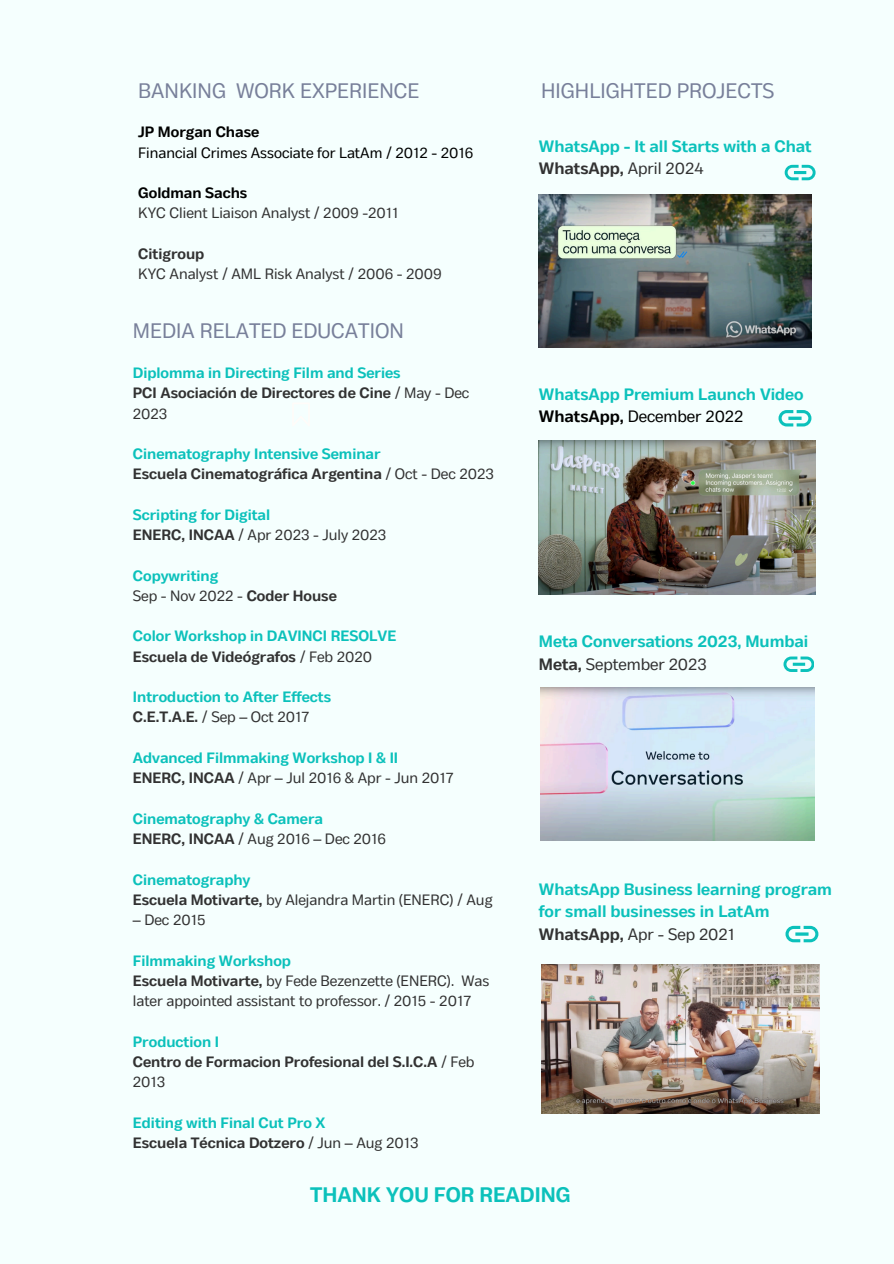
<style>
.page{position:relative;width:894px;height:1264px;background:#fff}
.page>*{position:absolute;margin:0;border:0;box-sizing:border-box;transform-origin:0 0}
.t1{font:21px "Body Text";color:#78809a}
.t2{font:700 21px "Body Text";color:#0bc1bb}
.t3{font:700 16.5px "Body Text";color:#0bc1bb}
.t4{font:16.5px "Body Text";color:#323232}
.t5{font:16.5px "Body Text";color:#000}
.t6{font:700 16.5px "Body Text";color:#323232}
.t7{font:15px/20.2px "Body Text";color:#323232}
.t8{font:700 15px "Body Text";color:#0bc1bb}
.t9{font:700 15px/20.2px "Body Text";color:#323232}
.t10{font:15px "Body Text";color:#000}
.t11{font:700 15px "Body Text";color:#000}
.s1{font-weight:400}
.s2{font-weight:700}
</style>
<div class="page">
<div style="left:0;top:0;width:893px;height:1263px;background:#f5fffe"></div>
<svg style="left:778px;top:410px;width:33px;height:16px"></svg>
<svg style="left:785px;top:925px;width:32px;height:17px"></svg>
<img style="left:541px;top:964px;width:278px;height:149px">
<img style="left:538px;top:440px;width:277px;height:154px">
<img style="left:540px;top:687px;width:274px;height:153px">
<svg style="left:784px;top:165px;width:30px;height:15px"></svg>
<img style="left:538px;top:194px;width:273px;height:153px">
<svg style="left:783px;top:656px;width:30px;height:16px"></svg>
<p class="t1" style="left:138px;top:78px;width:282px">BANKING WORK EXPERIENCE</p>
<p class="t11" style="left:138px;top:123px;width:122px">JP Morgan Chase</p>
<p class="t10" style="left:138px;top:144px;width:336px">Financial Crimes Associate for LatAm / 2012 - 2016</p>
<p class="t11" style="left:138px;top:184px;width:110px">Goldman Sachs</p>
<p class="t7" style="left:138px;top:204px;width:262px">KYC Client Liaison Analyst / 2009 -2011</p>
<p class="t9" style="left:138px;top:245px;width:67px">Citigroup</p>
<p class="t7" style="left:138px;top:265px;width:305px">KYC Analyst / AML Risk Analyst / 2006 - 2009</p>
<p class="t1" style="left:133px;top:319px;width:272px">MEDIA RELATED EDUCATION</p>
<p class="t8" style="left:133px;top:364px;width:269px">Diplomma in Directing Film and Series</p>
<p class="t9" style="left:133px;top:384px;width:338px">PCI Asociación de Directores de Cine <span class="s1">/ May - Dec<br>2023</span></p>
<p class="t8" style="left:133px;top:445px;width:249px">Cinematography Intensive Seminar</p>
<p class="t9" style="left:133px;top:465px;width:362px">Escuela Cinematográfica Argentina <span class="s1">/ Oct - Dec 2023</span></p>
<p class="t8" style="left:133px;top:506px;width:139px">Scripting for Digital</p>
<p class="t7" style="left:133px;top:526px;width:255px"><span class="s2">ENERC, INCAA</span> / Apr 2023 - July 2023</p>
<p class="t8" style="left:133px;top:566px;width:87px">Copywriting</p>
<p class="t7" style="left:133px;top:586px;width:205px">Sep - Nov 2022 - <span class="s2">Coder House</span></p>
<p class="t8" style="left:133px;top:627px;width:265px">Color Workshop in DAVINCI RESOLVE</p>
<p class="t9" style="left:133px;top:647px;width:241px">Escuela de Videógrafos <span class="s1">/ Feb 2020</span></p>
<p class="t8" style="left:133px;top:688px;width:200px">Introduction to After Effects</p>
<p class="t7" style="left:133px;top:708px;width:178px"><span class="s2">C.E.T.A.E.</span> / Sep – Oct 2017</p>
<p class="t8" style="left:133px;top:749px;width:267px">Advanced Filmmaking Workshop I &amp; II</p>
<p class="t7" style="left:133px;top:769px;width:322px"><span class="s2">ENERC, INCAA</span> / Apr – Jul 2016 &amp; Apr - Jun 2017</p>
<p class="t8" style="left:133px;top:809px;width:191px">Cinematography &amp; Camera</p>
<p class="t7" style="left:133px;top:829px;width:255px"><span class="s2">ENERC, INCAA</span> / Aug 2016 – Dec 2016</p>
<p class="t8" style="left:133px;top:870px;width:119px">Cinematography</p>
<p class="t7" style="left:133px;top:890px;width:361px"><span class="s2">Escuela Motivarte,</span> by Alejandra Martin (ENERC) / Aug</p>
<p class="t7" style="left:133px;top:910px;width:74px">– Dec 2015</p>
<p class="t8" style="left:133px;top:951px;width:159px">Filmmaking Workshop</p>
<h2 class="t7" style="left:133px;top:971px;width:358px"><span class="s2">Escuela Motivarte,</span> by Fede Bezenzette (ENERC). Was later appointed assistant to professor. / 2015 - 2017</h2>
<p class="t8" style="left:133px;top:1032px;width:88px">Production I</p>
<p class="t9" style="left:133px;top:1052px;width:343px">Centro de Formacion Profesional del S.I.C.A <span class="s1">/ Feb<br>2013</span></p>
<p class="t8" style="left:133px;top:1113px;width:194px">Editing with Final Cut Pro X</p>
<p class="t9" style="left:133px;top:1133px;width:287px">Escuela Técnica Dotzero <span class="s1">/ Jun – Aug 2013</span></p>
<p class="t1" style="left:541px;top:78px;width:235px">HIGHLIGHTED PROJECTS</p>
<h2 class="t3" style="left:538px;top:137px;width:274px">WhatsApp - It all Starts with a Chat</h2>
<p class="t6" style="left:538px;top:159px;width:166px">WhatsApp, <span class="s1">April 2024</span></p>
<p class="t3" style="left:538px;top:384px;width:266px">WhatsApp Premium Launch Video</p>
<p class="t5" style="left:538px;top:407px;width:206px"><span class="s2">WhatsApp,</span> December 2022</p>
<p class="t3" style="left:538px;top:632px;width:271px">Meta Conversations 2023, Mumbai</p>
<p class="t4" style="left:538px;top:654px;width:169px"><span class="s2">Meta,</span> September 2023</p>
<p class="t3" style="left:538px;top:879px;width:294px">WhatsApp Business learning program</p>
<h2 class="t3" style="left:538px;top:902px;width:232px">for small businesses in LatAm</h2>
<p class="t4" style="left:538px;top:924px;width:197px"><span class="s2">WhatsApp,</span> Apr - Sep 2021</p>
<p class="t2" style="left:310px;top:1182px;width:262px">THANK YOU FOR READING</p>
</div>
